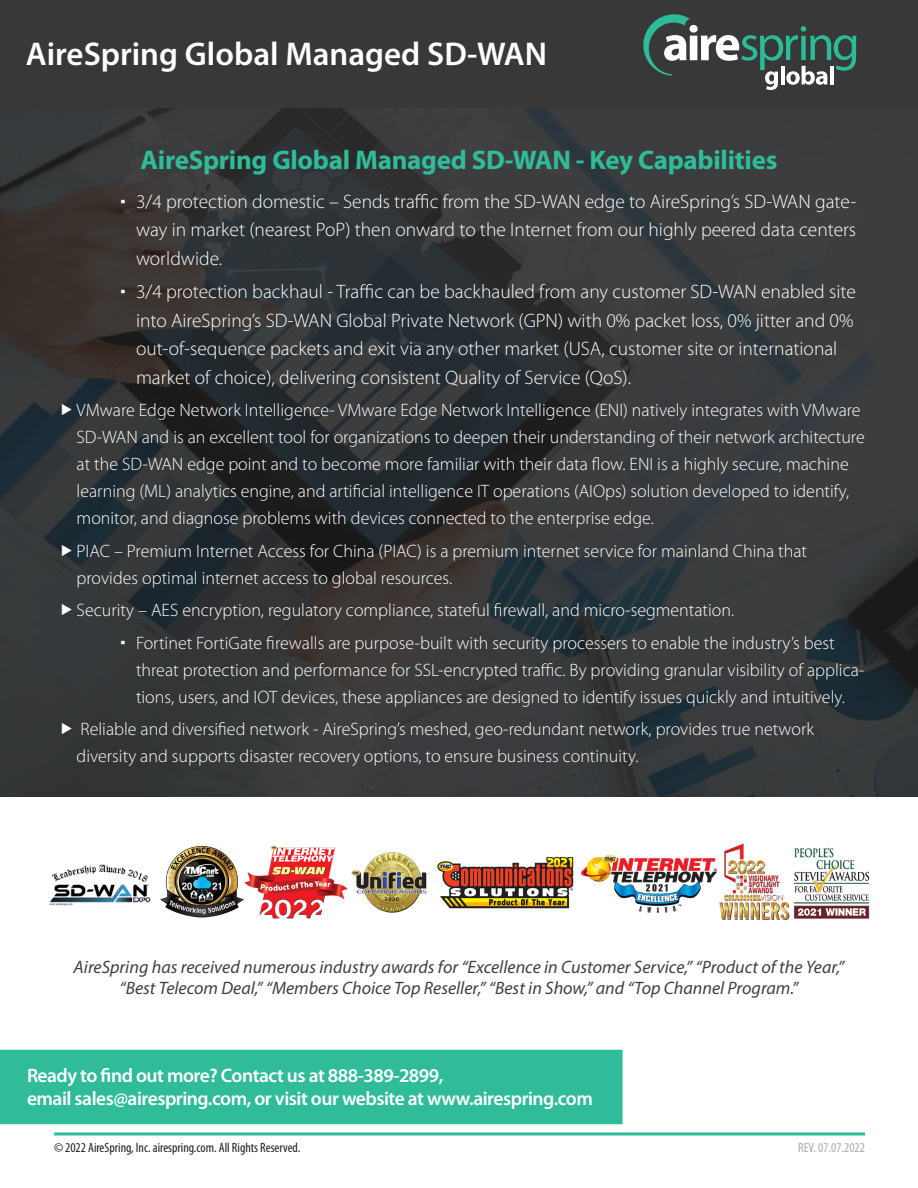
<style>
.page{position:relative;width:918px;height:1188px;background:#fff}
.page>*{position:absolute;margin:0;border:0;box-sizing:border-box;transform-origin:0 0}
.t1{font:600 33px "Myriad Pro";color:#fff}
.t2{font:700 27px "Myriad Pro";letter-spacing:-.01em;color:#30bc99}
.t3{font:300 19.5px/28.5px "Myriad Pro";color:#fff;text-align:justify}
.t4{font:600 19.5px "Myriad Pro";letter-spacing:-.025em;color:#fff}
.t5{font:300 18px/27px "Myriad Pro";color:#fff}
.t6{font:italic 18px "Myriad Pro";color:#414142}
.t7{font:condensed 13.5px "Myriad Pro";color:#231f20}
.t8{font:condensed 13.5px "Myriad Pro";color:#aaabab}
</style>
<div class="page">
<img style="left:0;top:108px;width:918px;height:688px">
<div style="left:2px;top:1051px;width:619px;height:72px;background:#30bc99"></div>
<div style="left:0;top:1050px;width:623px;height:74px;border:3px solid #30bc99"></div>
<svg style="left:54px;top:1132px;width:811px;height:4px;background:#63ccb2"></svg>
<div style="left:0;top:0;width:918px;height:108px;background:#383839"></div>
<img style="left:49px;top:843px;width:821px;height:78px">
<svg style="left:643px;top:14px;width:213px;height:76px"></svg>
<hr style="left:830px;top:66px;width:4px;height:18px;background:#fff">
<svg style="left:121px;top:199px;width:4px;height:4px"></svg>
<svg style="left:121px;top:290px;width:4px;height:4px"></svg>
<svg style="left:62px;top:404px;width:10px;height:11px"></svg>
<svg style="left:62px;top:544px;width:10px;height:12px"></svg>
<svg style="left:62px;top:604px;width:10px;height:11px"></svg>
<svg style="left:121px;top:640px;width:4px;height:4px"></svg>
<svg style="left:62px;top:723px;width:10px;height:11px"></svg>
<p class="t1" style="left:26px;top:33px;width:523px">AireSpring Global Managed SD-WAN</p>
<p class="t2" style="left:141px;top:145px;width:638px">AireSpring Global Managed SD-WAN - Key Capabilities</p>
<p class="t3" style="left:136px;top:187px;width:722px">3/4 protection domestic – Sends traffic from the SD-WAN edge to AireSpring’s SD-WAN gate&shy;way in market (nearest PoP) then onward to the Internet from our highly peered data centers worldwide.</p>
<p class="t3" style="left:136px;top:277px;width:721px;text-align:left">3/4 protection backhaul - Traffic can be backhauled from any customer SD-WAN enabled site into AireSpring’s SD-WAN Global Private Network (GPN) with 0% packet loss, 0% jitter and 0% out-of-sequence packets and exit via any other market (USA, customer site or international market of choice), delivering consistent Quality of Service (QoS).</p>
<p class="t5" style="left:77px;top:397px;width:790px">VMware Edge Network Intelligence- VMware Edge Network Intelligence (ENI) natively integrates with VMware SD-WAN and is an excellent tool for organizations to deepen their understanding of their network architecture at the SD-WAN edge point and to become more familiar with their data flow. ENI is a highly secure, machine learning (ML) analytics engine, and artificial intelligence IT operations (AIOps) solution developed to identify, monitor, and diagnose problems with devices connected to the enterprise edge.</p>
<p class="t5" style="left:77px;top:537px;width:732px">PIAC – Premium Internet Access for China (PIAC) is a premium internet service for mainland China that provides optimal internet access to global resources.</p>
<p class="t5" style="left:77px;top:596px;width:659px">Security – AES encryption, regulatory compliance, stateful firewall, and micro-segmentation.</p>
<p class="t5" style="left:136px;top:629px;width:730px">Fortinet FortiGate firewalls are purpose-built with security processers to enable the industry’s best threat protection and performance for SSL-encrypted traffic. By providing granular visibility of applica&shy;tions, users, and IOT devices, these appliances are designed to identify issues quickly and intuitively.</p>
<p class="t5" style="left:77px;top:715px;width:739px">Reliable and diversified network - AireSpring’s meshed, geo-redundant network, provides true network diversity and supports disaster recovery options, to ensure business continuity.</p>
<p class="t6" style="left:74px;top:956px;width:772px">AireSpring has received numerous industry awards for “Excellence in Customer Service,” “Product of the Year,”</p>
<p class="t6" style="left:120px;top:977px;width:680px">“Best Telecom Deal,” “Members Choice Top Reseller,” “Best in Show,” and “Top Channel Program.”</p>
<p class="t4" style="left:27px;top:1063px;width:418px">Ready to find out more? Contact us at 888-389-2899,</p>
<p class="t4" style="left:27px;top:1086px;width:567px">email sales@airespring.com, or visit our website at www.airespring.com</p>
<p class="t7" style="left:54px;top:1139px;width:248px">© 2022 AireSpring, Inc. airespring.com. All Rights Reserved.</p>
<p class="t8" style="left:798px;top:1139px;width:68px">REV. 07.07.2022</p>
</div>
